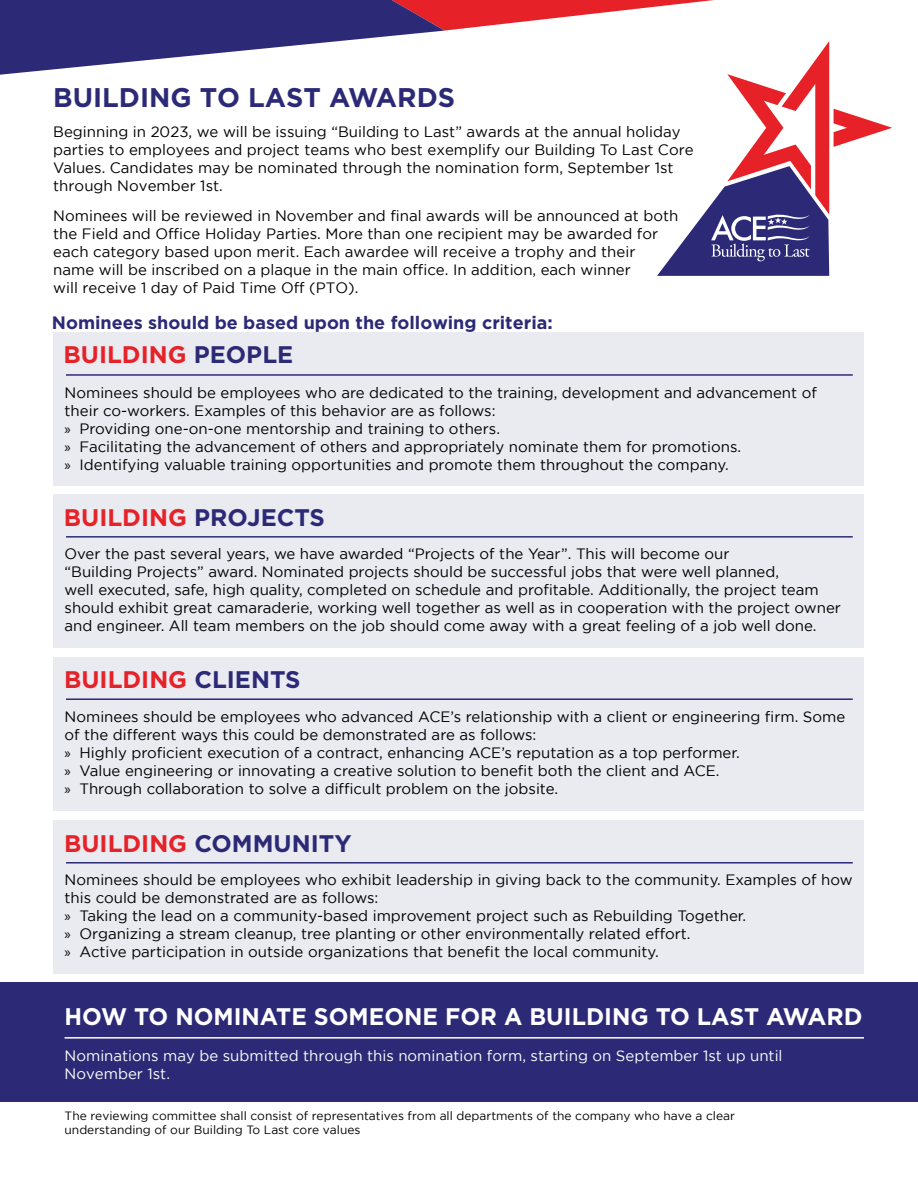
<style>
.page{position:relative;width:918px;height:1188px;background:#fff}
.page>*{position:absolute;margin:0;border:0;box-sizing:border-box;transform-origin:0 0}
.t1{font:700 27px "Gotham";color:#2c2a76}
.t2{font:700 24px "Gotham";color:#e62228}
.t3{font:700 24px "Gotham";color:#fff}
.t4{font:700 24px "Gotham";color:#2c2a76}
.t5{font:700 18px "Gotham";color:#2c2a76}
.t6{font:15px/18px "Gotham";color:#000}
.t7{font:15px/18px "Gotham";color:#fff}
.t8{font:12px/14.4px "Gotham";color:#000}
.s1{color:#2c2a76}
.s2{font-family:"Myriad Pro"}
.s3{color:#e62228}
</style>
<div class="page">
<div style="left:53px;top:332px;width:811px;height:154px;background:#eaeaf1"></div>
<hr style="left:66px;top:374px;width:787px;height:2px;background:#2c2a76">
<div style="left:53px;top:494px;width:811px;height:154px;background:#eaeaf1"></div>
<hr style="left:66px;top:536px;width:787px;height:2px;background:#2c2a76">
<div style="left:53px;top:657px;width:811px;height:154px;background:#eaeaf1"></div>
<hr style="left:66px;top:698px;width:787px;height:2px;background:#2c2a76">
<div style="left:53px;top:820px;width:811px;height:154px;background:#eaeaf1"></div>
<hr style="left:66px;top:862px;width:787px;height:2px;background:#2c2a76">
<div style="left:0;top:983px;width:918px;height:119px;background:#2c2a76"></div>
<hr style="left:65px;top:1037px;width:799px;height:2px;background:#fff">
<svg style="left:0;top:0;width:892px;height:276px"></svg>
<h1 class="t1" style="left:53px;top:79px;width:403px">BUILDING TO LAST AWARDS</h1>
<p class="t6" style="left:53px;top:122px;width:642px">Beginning in 2023, we will be issuing “Building to Last” awards at the annual holiday parties to employees and project teams who best exemplify our Building To Last Core Values. Candidates may be nominated through the nomination form, September 1st through November 1st.</p>
<p class="t6" style="left:53px;top:206px;width:627px">Nominees will be reviewed in November and final awards will be announced at both the Field and Office Holiday Parties. More than one recipient may be awarded for each category based upon merit. Each awardee will receive a trophy and their name will be inscribed on a plaque in the main office. In addition, each winner<br>will receive 1 day of Paid Time Off (PTO).</p>
<p class="t5" style="left:52px;top:311px;width:502px">Nominees should be based upon the following criteria:</p>
<h2 class="t2" style="left:64px;top:339px;width:231px">BUILDING <span class="s1">PEOPLE</span></h2>
<p class="t6" style="left:65px;top:384px;width:754px">Nominees should be employees who are dedicated to the training, development and advancement of their co-workers. Examples of this behavior are as follows:<br><span class="s2">»</span> Providing one-on-one mentorship and training to others.<br><span class="s2">»</span> Facilitating the advancement of others and appropriately nominate them for promotions.<br><span class="s2">»</span> Identifying valuable training opportunities and promote them throughout the company.</p>
<h2 class="t2" style="left:64px;top:501px;width:263px">BUILDING <span class="s1">PROJECTS</span></h2>
<p class="t6" style="left:65px;top:545px;width:778px">Over the past several years, we have awarded “Projects of the Year”. This will become our<br>“Building Projects” award. Nominated projects should be successful jobs that were well planned,<br>well executed, safe, high quality, completed on schedule and profitable. Additionally, the project team should exhibit great camaraderie, working well together as well as in cooperation with the project owner and engineer. All team members on the job should come away with a great feeling of a job well done.</p>
<h2 class="t2" style="left:64px;top:664px;width:238px">BUILDING <span class="s1">CLIENTS</span></h2>
<p class="t6" style="left:65px;top:707px;width:782px">Nominees should be employees who advanced ACE’s relationship with a client or engineering firm. Some of the different ways this could be demonstrated are as follows:<br><span class="s2">»</span> Highly proficient execution of a contract, enhancing ACE’s reputation as a top performer.<br><span class="s2">»</span> Value engineering or innovating a creative solution to benefit both the client and ACE.<br><span class="s2">»</span> Through collaboration to solve a difficult problem on the jobsite.</p>
<h2 class="t4" style="left:64px;top:827px;width:289px"><span class="s3">BUILDING</span> COMMUNITY</h2>
<p class="t6" style="left:65px;top:871px;width:790px">Nominees should be employees who exhibit leadership in giving back to the community. Examples of how this could be demonstrated are as follows:<br><span class="s2">»</span> Taking the lead on a community-based improvement project such as Rebuilding Together.<br><span class="s2">»</span> Organizing a stream cleanup, tree planting or other environmentally related effort.<br><span class="s2">»</span> Active participation in outside organizations that benefit the local community.</p>
<h2 class="t3" style="left:65px;top:1001px;width:800px">HOW TO NOMINATE SOMEONE FOR A BUILDING TO LAST AWARD</h2>
<p class="t7" style="left:65px;top:1046px;width:720px">Nominations may be submitted through this nomination form, starting on September 1st up until<br>November 1st.</p>
<p class="t8" style="left:65px;top:1108px;width:672px">The reviewing committee shall consist of representatives from all departments of the company who have a clear understanding of our Building To Last core values</p>
</div>
